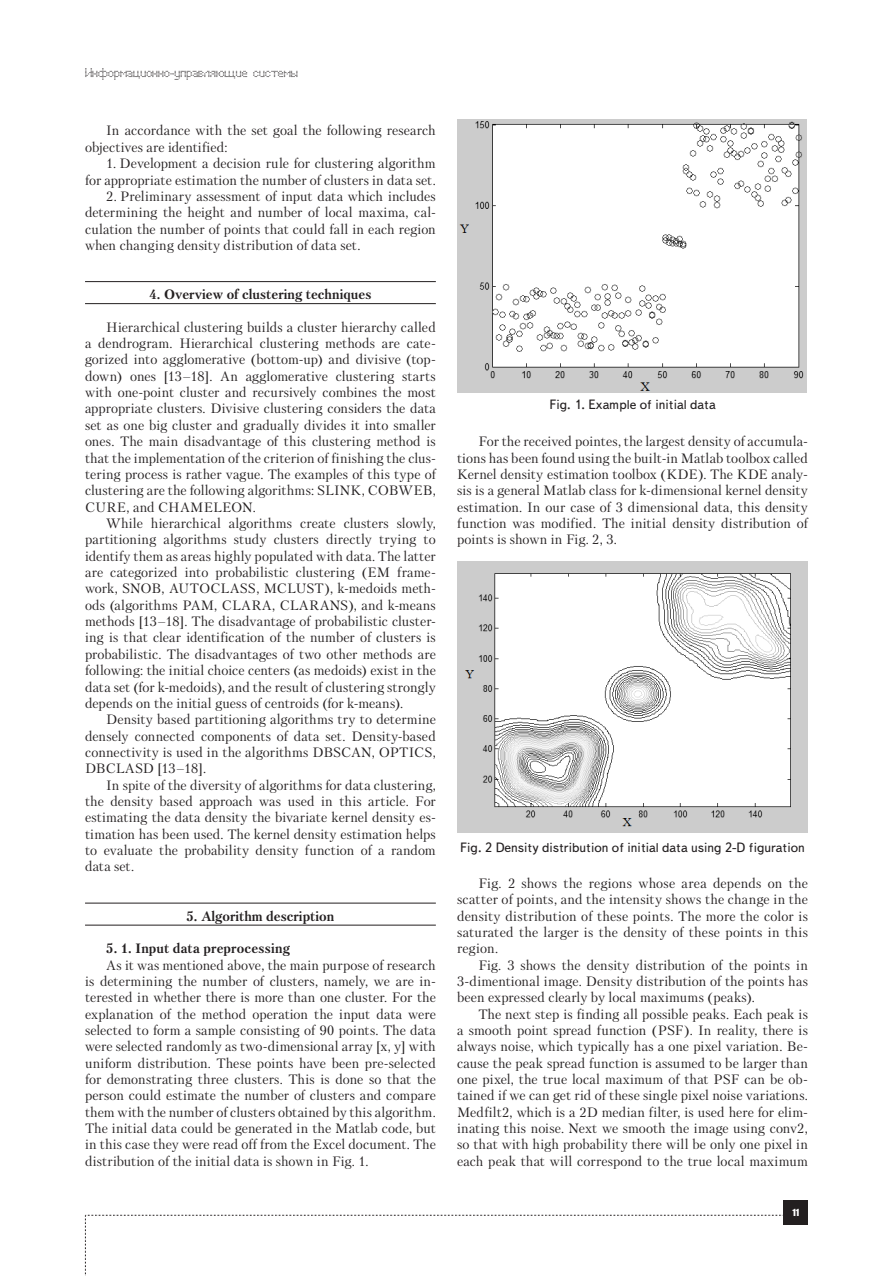
<style>
.page{position:relative;width:893px;height:1276px;background:#fff}
.page>*{position:absolute;margin:0;border:0;box-sizing:border-box;transform-origin:0 0}
.Text{font:13.5px/16.4px "Petersburg C";letter-spacing:.005em;color:#231f20;text-align:justify}
.risunok{font:13.5px "Text Book C";color:#231f20}
.Punkt{font:700 13.5px "Petersburg C";color:#231f20}
.Text-2{font:700 13.5px "Petersburg C";letter-spacing:.01em;color:#231f20}
.t1{font:12px "Perfo";letter-spacing:.015em;color:#231f20}
.t2{font:9px "Impact";color:#fff}
</style>
<div class="page">
<svg style="left:85px;top:1215px;width:699px;height:61px"></svg>
<div style="left:784px;top:1200px;width:24px;height:25px;background:#231f20"></div>
<hr style="left:85px;top:281px;width:351px;height:1px;background:#231f20">
<hr style="left:85px;top:303px;width:351px;height:1px;background:#231f20">
<hr style="left:85px;top:902px;width:351px;height:1px;background:#231f20">
<hr style="left:85px;top:924px;width:351px;height:1px;background:#231f20">
<img style="left:457px;top:119px;width:350px;height:273px">
<img style="left:457px;top:561px;width:351px;height:271px">
<p class="t1" style="left:85px;top:66px;width:214px">Информационно-управляющие системы</p>
<p class="Text" style="left:85px;top:122px;width:352px;text-indent:21px">In accordance with the set goal the following research objectives are identified:</p>
<p class="Text" style="left:85px;top:155px;width:352px;text-align:right">1. Development a decision rule for clustering algorithm<br>for appropriate estimation the number of clusters in data set.</p>
<p class="Text" style="left:85px;top:188px;width:352px;text-indent:21px">2. Preliminary assessment of input data which includes determining the height and number of local maxima, cal&shy;culation the number of points that could fall in each region when changing density distribution of data set.</p>
<p class="Punkt" style="left:149px;top:286px;width:224px">4. Overview of clustering techniques</p>
<p class="Text" style="left:85px;top:319px;width:352px;text-indent:21px">Hierarchical clustering builds a cluster hierarchy called a dendrogram. Hierarchical clustering methods are cate&shy;gorized into agglomerative (bottom-up) and divisive (top&shy;down) ones [13–18]. An agglomerative clustering starts with one-point cluster and recursively combines the most appropriate clusters. Divisive clustering considers the data set as one big cluster and gradually divides it into smaller ones. The main disadvantage of this clustering method is that the implementation of the criterion of finishing the clus&shy;tering process is rather vague. The examples of this type of clustering are the following algorithms: SLINK, COBWEB, CURE, and CHAMELEON.</p>
<p class="Text" style="left:85px;top:515px;width:352px;text-indent:21px">While hierarchical algorithms create clusters slowly, partitioning algorithms study clusters directly trying to identify them as areas highly populated with data. The latter are categorized into probabilistic clustering (EM frame&shy;work, SNOB, AUTOCLASS, MCLUST), k-medoids meth&shy;ods (algorithms PAM, CLARA, CLARANS), and k-means methods [13–18]. The disadvantage of probabilistic cluster&shy;ing is that clear identification of the number of clusters is probabilistic. The disadvantages of two other methods are following: the initial choice centers (as medoids) exist in the data set (for k-medoids), and the result of clustering strongly depends on the initial guess of centroids (for k-means).</p>
<p class="Text" style="left:85px;top:711px;width:352px;text-indent:21px">Density based partitioning algorithms try to determine densely connected components of data set. Density-based connectivity is used in the algorithms DBSCAN, OPTICS, DBCLASD [13–18].</p>
<p class="Text" style="left:85px;top:776px;width:352px;text-indent:21px">In spite of the diversity of algorithms for data clustering, the density based approach was used in this article. For estimating the data density the bivariate kernel density es&shy;timation has been used. The kernel density estimation helps to evaluate the probability density function of a random data set.</p>
<p class="Punkt" style="left:187px;top:907px;width:149px">5. Algorithm description</p>
<p class="Text-2" style="left:106px;top:940px;width:185px">5. 1. Input data preprocessing</p>
<p class="Text" style="left:85px;top:956px;width:352px;text-indent:21px">As it was mentioned above, the main purpose of research is determining the number of clusters, namely, we are in&shy;terested in whether there is more than one cluster. For the explanation of the method operation the input data were selected to form a sample consisting of 90 points. The data were selected randomly as two-dimensional array [x, y] with uniform distribution. These points have been pre-selected for demonstrating three clusters. This is done so that the person could estimate the number of clusters and compare them with the number of clusters obtained by this algorithm.<br>The initial data could be generated in the Matlab code, but in this case they were read off from the Excel document. The distribution of the initial data is shown in Fig. 1.</p>
<p class="risunok" style="left:549px;top:397px;width:168px">Fig. 1. Example of initial data</p>
<p class="Text" style="left:457px;top:433px;width:352px;text-indent:21px">For the received pointes, the largest density of accumula&shy;tions has been found using the built-in Matlab toolbox called Kernel density estimation toolbox (KDE). The KDE analy&shy;sis is a general Matlab class for k-dimensional kernel density estimation. In our case of 3 dimensional data, this density function was modified. The initial density distribution of points is shown in Fig. 2, 3.</p>
<p class="risunok" style="left:460px;top:840px;width:346px">Fig. 2 Density distribution of initial data using 2-D figuration</p>
<p class="Text" style="left:457px;top:874px;width:352px;text-indent:21px">Fig. 2 shows the regions whose area depends on the scatter of points, and the intensity shows the change in the density distribution of these points. The more the color is saturated the larger is the density of these points in this region.</p>
<p class="Text" style="left:457px;top:956px;width:352px;text-indent:21px">Fig. 3 shows the density distribution of the points in 3-dimentional image. Density distribution of the points has been expressed clearly by local maximums (peaks).</p>
<p class="Text" style="left:457px;top:1005px;width:352px;text-indent:21px">The next step is finding all possible peaks. Each peak is a smooth point spread function (PSF). In reality, there is always noise, which typically has a one pixel variation. Be&shy;cause the peak spread function is assumed to be larger than one pixel, the true local maximum of that PSF can be ob&shy;tained if we can get rid of these single pixel noise variations.<br>Medfilt2, which is a 2D median filter, is used here for elim&shy;inating this noise. Next we smooth the image using conv2, so that with high probability there will be only one pixel in each peak that will correspond to the true local maximum</p>
<p class="t2" style="left:792px;top:1205px;width:8px">11</p>
</div>
